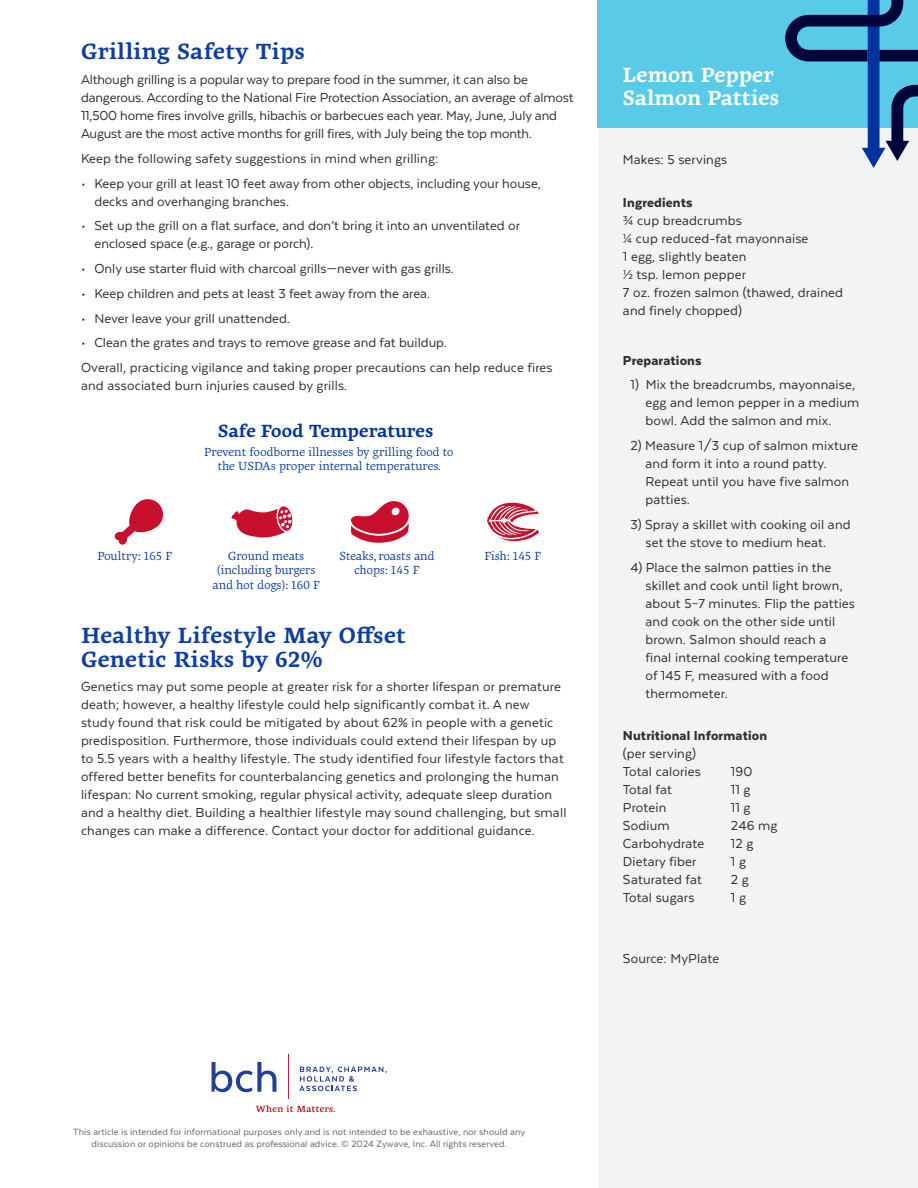
<style>
.page{position:relative;width:918px;height:1188px;background:#fff}
.page>*{position:absolute;margin:0;border:0;box-sizing:border-box;transform-origin:0 0}
.Body{font:700 22.5px/24px "Geneo Std";letter-spacing:.01em;color:#0d3da5}
.t1{font:700 21px "Geneo Std";color:#fff}
.t2{font:700 18px "Geneo Std";color:#0033a0}
.Body-2{font:15px/18px "Texta";letter-spacing:.01em;color:#312f30}
.Body-3{font:15px/18px "Texta";letter-spacing:-.01em;color:#312f30}
.Body-4{font:900 15px/18px "Texta";letter-spacing:.01em;color:#312f30}
.t3{font:12px/14.4px "Geneo Std";color:#0033a0;text-align:center}
.Body-5{font:10.5px/12px "Texta";letter-spacing:.01em;color:#626264;text-align:center}
.s1{font-weight:400}
</style>
<div class="page">
<div style="left:598px;top:15px;width:320px;height:1173px;background:#f1f3f4"></div>
<div style="left:598px;top:0;width:320px;height:128px;background:#59cbe8"></div>
<svg style="left:785px;top:0;width:133px;height:168px"></svg>
<svg style="left:256px;top:1105px;width:79px;height:7px"></svg>
<svg style="left:212px;top:1062px;width:64px;height:30px"></svg>
<svg style="left:299px;top:1067px;width:88px;height:24px"></svg>
<hr style="left:288px;top:1055px;width:1px;height:44px;background:#c9202f">
<svg style="left:351px;top:501px;width:58px;height:42px"></svg>
<svg style="left:487px;top:503px;width:52px;height:38px"></svg>
<svg style="left:231px;top:506px;width:62px;height:32px"></svg>
<svg style="left:115px;top:499px;width:49px;height:46px"></svg>
<p class="Body" style="left:81px;top:40px;width:225px">Grilling Safety Tips</p>
<p class="Body-3" style="left:81px;top:70px;width:494px">Although grilling is a popular way to prepare food in the summer, it can also be dangerous. According to the National Fire Protection Association, an average of almost 11,500 home fires involve grills, hibachis or barbecues each year. May, June, July and August are the most active months for grill fires, with July being the top month.</p>
<p class="Body-2" style="left:81px;top:149px;width:359px">Keep the following safety suggestions in mind when grilling:</p>
<p class="Body-2" style="left:94px;top:174px;width:448px;text-indent:-14px">• Keep your grill at least 10 feet away from other objects, including your house, decks and overhanging branches.</p>
<p class="Body-2" style="left:94px;top:217px;width:427px;text-indent:-14px">• Set up the grill on a flat surface, and don’t bring it into an unventilated or enclosed space (e.g., garage or porch).</p>
<p class="Body-2" style="left:81px;top:259px;width:374px">• Only use starter fluid with charcoal grills—never with gas grills.</p>
<p class="Body-2" style="left:81px;top:284px;width:351px">• Keep children and pets at least 3 feet away from the area.</p>
<p class="Body-2" style="left:81px;top:309px;width:211px">• Never leave your grill unattended.</p>
<p class="Body-2" style="left:81px;top:334px;width:367px">• Clean the grates and trays to remove grease and fat buildup.</p>
<p class="Body-2" style="left:81px;top:358px;width:473px">Overall, practicing vigilance and taking proper precautions can help reduce fires and associated burn injuries caused by grills.</p>
<p class="t2" style="left:218px;top:420px;width:217px">Safe Food Temperatures</p>
<p class="t3" style="left:204px;top:444px;width:251px">Prevent foodborne illnesses by grilling food to the USDAs proper internal temperatures.</p>
<p class="t3" style="left:98px;top:549px;width:76px">Poultry: 165 F</p>
<p class="t3" style="left:213px;top:549px;width:109px">Ground meats (including burgers and hot dogs): 160 F</p>
<p class="t3" style="left:340px;top:549px;width:96px">Steaks, roasts and chops: 145 F</p>
<p class="t3" style="left:484px;top:549px;width:59px">Fish: 145 F</p>
<p class="Body" style="left:81px;top:623px;width:326px">Healthy Lifestyle May Offset<br>Genetic Risks by 62%</p>
<p class="Body-2" style="left:81px;top:678px;width:487px">Genetics may put some people at greater risk for a shorter lifespan or premature death; however, a healthy lifestyle could help significantly combat it. A new study found that risk could be mitigated by about 62% in people with a genetic predisposition. Furthermore, those individuals could extend their lifespan by up to 5.5 years with a healthy lifestyle. The study identified four lifestyle factors that offered better benefits for counterbalancing genetics and prolonging the human lifespan: No current smoking, regular physical activity, adequate sleep duration and a healthy diet. Building a healthier lifestyle may sound challenging, but small changes can make a difference. Contact your doctor for additional guidance.</p>
<p class="t1" style="left:622px;top:62px;width:153px">Lemon Pepper</p>
<p class="t1" style="left:622px;top:85px;width:158px">Salmon Patties</p>
<p class="Body-2" style="left:623px;top:151px;width:106px">Makes: 5 servings</p>
<p class="Body-4" style="left:623px;top:193px;width:71px">Ingredients</p>
<p class="Body-2" style="left:623px;top:211px;width:121px">¾ cup breadcrumbs</p>
<p class="Body-2" style="left:623px;top:229px;width:187px">¼ cup reduced-fat mayonnaise</p>
<p class="Body-2" style="left:623px;top:247px;width:125px">1 egg, slightly beaten</p>
<p class="Body-2" style="left:623px;top:265px;width:125px">½ tsp. lemon pepper</p>
<p class="Body-2" style="left:623px;top:283px;width:222px">7 oz. frozen salmon (thawed, drained and finely chopped)</p>
<p class="Body-4" style="left:623px;top:351px;width:80px">Preparations</p>
<p class="Body-2" style="left:645px;top:376px;width:215px;text-indent:-15px">1) Mix the breadcrumbs, mayonnaise, egg and lemon pepper in a medium bowl. Add the salmon and mix.</p>
<p class="Body-2" style="left:645px;top:436px;width:214px;text-indent:-15px">2) Measure 1/3 cup of salmon mixture and form it into a round patty.<br>Repeat until you have five salmon patties.</p>
<p class="Body-2" style="left:645px;top:515px;width:207px;text-indent:-15px">3) Spray a skillet with cooking oil and set the stove to medium heat.</p>
<p class="Body-2" style="left:645px;top:558px;width:211px;text-indent:-15px">4) Place the salmon patties in the skillet and cook until light brown, about 5–7 minutes. Flip the patties and cook on the other side until brown. Salmon should reach a final internal cooking temperature of 145 F, measured with a food thermometer.</p>
<p class="Body-4" style="left:623px;top:727px;width:146px">Nutritional Information <span class="s1">(per serving)</span></p>
<p class="Body-2" style="left:623px;top:763px;width:79px">Total calories</p>
<p class="Body-2" style="left:731px;top:763px;width:23px">190</p>
<p class="Body-2" style="left:623px;top:781px;width:51px">Total fat</p>
<p class="Body-2" style="left:731px;top:781px;width:21px">11 g</p>
<p class="Body-2" style="left:623px;top:799px;width:45px">Protein</p>
<p class="Body-2" style="left:731px;top:799px;width:21px">11 g</p>
<p class="Body-2" style="left:623px;top:817px;width:48px">Sodium</p>
<p class="Body-2" style="left:731px;top:817px;width:48px">246 mg</p>
<p class="Body-2" style="left:623px;top:835px;width:83px">Carbohydrate</p>
<p class="Body-2" style="left:731px;top:835px;width:24px">12 g</p>
<p class="Body-2" style="left:623px;top:853px;width:75px">Dietary fiber</p>
<p class="Body-2" style="left:731px;top:853px;width:17px">1 g</p>
<p class="Body-2" style="left:623px;top:871px;width:81px">Saturated fat</p>
<p class="Body-2" style="left:731px;top:871px;width:19px">2 g</p>
<p class="Body-2" style="left:623px;top:889px;width:73px">Total sugars</p>
<p class="Body-2" style="left:731px;top:889px;width:17px">1 g</p>
<p class="Body-2" style="left:623px;top:949px;width:98px">Source: MyPlate</p>
<p class="Body-5" style="left:73px;top:1125px;width:453px">This article is intended for informational purposes only and is not intended to be exhaustive, nor should any discussion or opinions be construed as professional advice. © 2024 Zywave, Inc. All rights reserved.</p>
</div>
